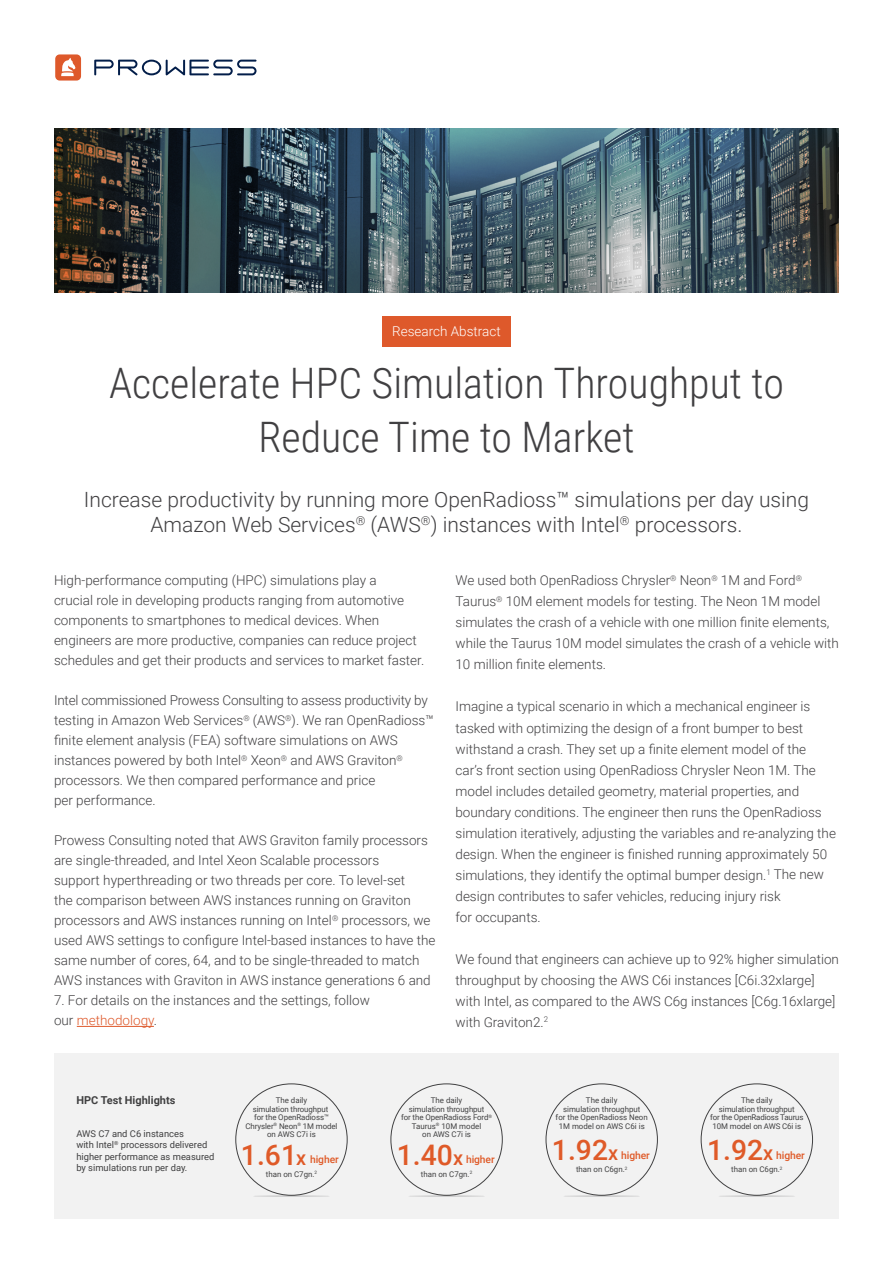
<style>
.page{position:relative;width:893px;height:1263px;background:#fff}
.page>*{position:absolute;margin:0;border:0;box-sizing:border-box;transform-origin:0 0}
.t1{font:300 42px/54px "Roboto Condensed";color:#414042;text-align:center}
.t2{font:300 21px/25.5px "Roboto";color:#414042;text-align:center}
.t3{font:300 13.5px/20px "Roboto";color:#414042}
.t4{font:300 13.5px "Roboto";color:#fff}
.t5{font:700 10.95px "Roboto";color:#404041}
.t6{font:500 10.35px "Roboto";letter-spacing:-.01em;color:#df5a28}
.t7{font:9.3px/11.2px "Roboto";color:#404041}
.t8{font:7.95px/8.6px "Roboto";letter-spacing:-.01em;color:#414142;text-align:center}
.s1{color:#de592b}
.s2{font-size:28.35px}
.s3{font-size:19.95px}
</style>
<div class="page">
<div style="left:54px;top:1053px;width:785px;height:165px;background:#f2f2f2"></div>
<svg style="left:55px;top:54px;width:26px;height:27px"></svg>
<svg style="left:94px;top:60px;width:162px;height:15px"></svg>
<img style="left:54px;top:128px;width:785px;height:165px">
<hr style="left:77px;top:1026px;width:77px;height:1px;background:#de592b">
<hr style="left:253px;top:1195px;width:77px;height:2px;background:#414142;border-radius:50%">
<hr style="left:408px;top:1195px;width:77px;height:2px;background:#414142;border-radius:50%">
<hr style="left:563px;top:1195px;width:77px;height:2px;background:#414142;border-radius:50%">
<hr style="left:718px;top:1195px;width:77px;height:2px;background:#414142;border-radius:50%">
<div style="left:382px;top:316px;width:129px;height:30px;background:#de592b"></div>
<p class="t4" style="left:392px;top:322px;width:110px">Research Abstract</p>
<h1 class="t1" style="left:109px;top:355px;width:676px">Accelerate HPC Simulation Throughput to<br>Reduce Time to Market</h1>
<h2 class="t2" style="left:84px;top:486px;width:727px">Increase productivity by running more OpenRadioss™ simulations per day using<br>Amazon Web Services<sup>®</sup> (AWS<sup>®</sup>) instances with Intel<sup>®</sup> processors.</h2>
<p class="t3" style="left:54px;top:570px;width:372px">High-performance computing (HPC) simulations play a<br>crucial role in developing products ranging from automotive components to smartphones to medical devices. When engineers are more productive, companies can reduce project schedules and get their products and services to market faster.</p>
<p class="t3" style="left:54px;top:690px;width:381px">Intel commissioned Prowess Consulting to assess productivity by testing in Amazon Web Services<sup>®</sup> (AWS<sup>®</sup>). We ran OpenRadioss™ finite element analysis (FEA) software simulations on AWS instances powered by both Intel<sup>®</sup> Xeon<sup>®</sup> and AWS Graviton<sup>® </sup>processors. We then compared performance and price<br>per performance.</p>
<p class="t3" style="left:54px;top:830px;width:383px">Prowess Consulting noted that AWS Graviton family processors are single-threaded, and Intel Xeon Scalable processors<br>support hyperthreading or two threads per core. To level-set<br>the comparison between AWS instances running on Graviton processors and AWS instances running on Intel<sup>®</sup> processors, we used AWS settings to configure Intel-based instances to have the same number of cores, 64, and to be single-threaded to match AWS instances with Graviton in AWS instance generations 6 and</p>
<p class="t3" style="left:54px;top:990px;width:317px">7. For details on the instances and the settings, follow our <span class="s1">methodology</span>.</p>
<p class="t3" style="left:455px;top:570px;width:385px;line-height:21px">We used both OpenRadioss Chrysler<sup>®</sup> Neon<sup>®</sup> 1M and Ford<sup>® </sup>Taurus<sup>®</sup> 10M element models for testing. The Neon 1M model simulates the crash of a vehicle with one million finite elements, while the Taurus 10M model simulates the crash of a vehicle with 10 million finite elements.</p>
<p class="t3" style="left:455px;top:696px;width:382px;line-height:21px">Imagine a typical scenario in which a mechanical engineer is tasked with optimizing the design of a front bumper to best withstand a crash. They set up a finite element model of the car’s front section using OpenRadioss Chrysler Neon 1M. The model includes detailed geometry, material properties, and boundary conditions. The engineer then runs the OpenRadioss simulation iteratively, adjusting the variables and re-analyzing the design. When the engineer is finished running approximately 50 simulations, they identify the optimal bumper design.<sup>1</sup> The new design contributes to safer vehicles, reducing injury risk<br>for occupants.</p>
<p class="t3" style="left:455px;top:948px;width:385px;line-height:21px">We found that engineers can achieve up to 92% higher simulation throughput by choosing the AWS C6i instances [C6i.32xlarge] with Intel, as compared to the AWS C6g instances [C6g.16xlarge] with Graviton2.<sup>2</sup></p>
<p class="t5" style="left:76px;top:1092px;width:101px">HPC Test Highlights</p>
<p class="t7" style="left:76px;top:1128px;width:140px">AWS C7 and C6 instances<br>with Intel<sup>®</sup> processors delivered higher performance as measured by simulations run per day.</p>
<p class="t8" style="left:245px;top:1095px;width:94px">The daily<br>simulation throughput<br>for the OpenRadioss™<br>Chrysler<sup>®</sup> Neon<sup>®</sup> 1M model on AWS C7i is</p>
<p class="t6" style="left:241px;top:1152px;width:99px"><span class="s2">1.61</span><span class="s3">x</span> higher</p>
<p class="t8" style="left:266px;top:1169px;width:53px">than on C7gn.<sup>2</sup></p>
<p class="t8" style="left:401px;top:1095px;width:93px">The daily<br>simulation throughput<br>for the OpenRadioss Ford<sup>®<br></sup>Taurus<sup>®</sup> 10M model<br>on AWS C7i is</p>
<p class="t6" style="left:397px;top:1152px;width:99px"><span class="s2">1.40</span><span class="s3">x</span> higher</p>
<p class="t8" style="left:421px;top:1169px;width:53px">than on C7gn.<sup>2</sup></p>
<p class="t8" style="left:556px;top:1095px;width:94px">The daily<br>simulation throughput<br>for the OpenRadioss Neon<br>1M model on AWS C6i is</p>
<p class="t6" style="left:552px;top:1148px;width:99px"><span class="s2">1.92</span><span class="s3">x</span> higher</p>
<p class="t8" style="left:576px;top:1165px;width:53px">than on C6gn.<sup>2</sup></p>
<p class="t8" style="left:710px;top:1095px;width:95px">The daily<br>simulation throughput<br>for the OpenRadioss Taurus<br>10M model on AWS C6i is</p>
<p class="t6" style="left:707px;top:1148px;width:99px"><span class="s2">1.92</span><span class="s3">x</span> higher</p>
<p class="t8" style="left:731px;top:1165px;width:53px">than on C6gn.<sup>2</sup></p>
</div>
